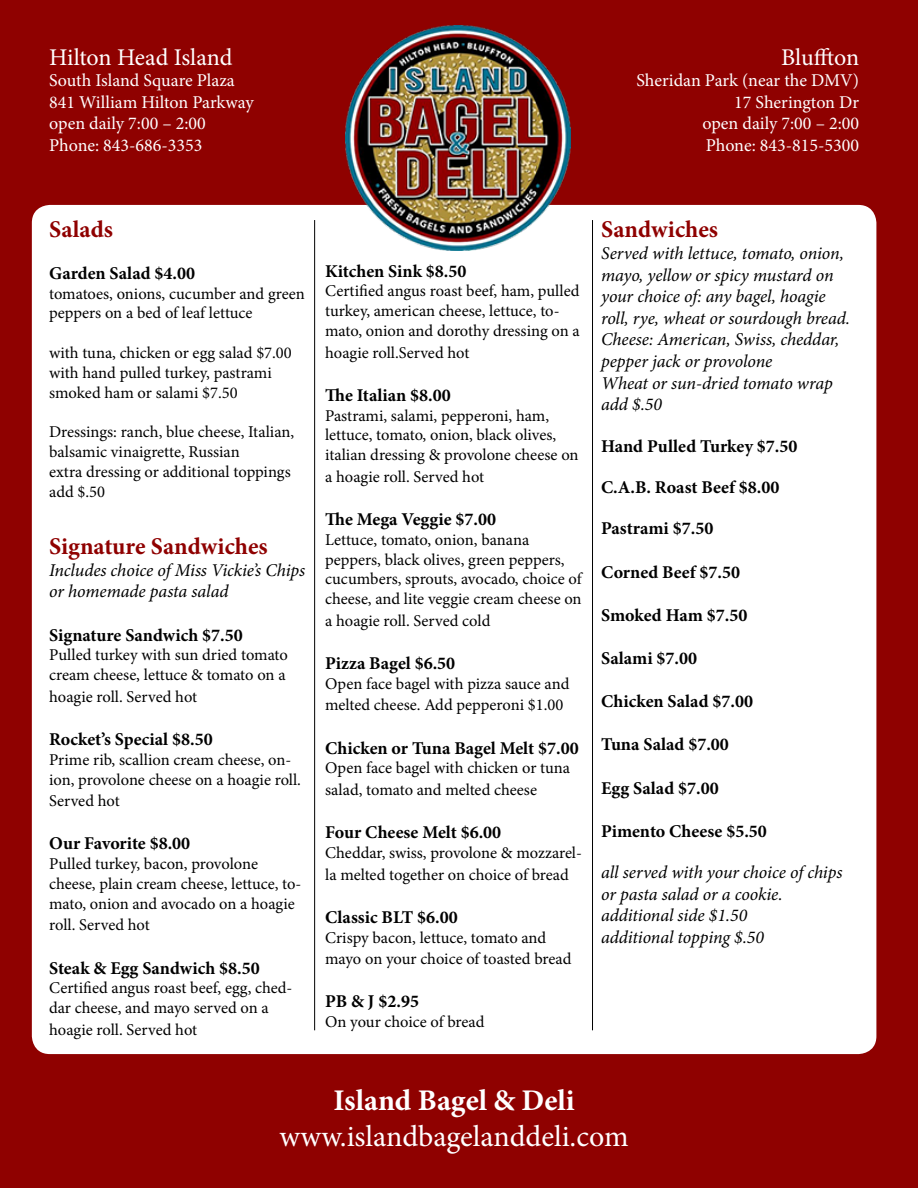
<style>
.page{position:relative;width:918px;height:1188px;background:#8f0100}
.page>*{position:absolute;margin:0;border:0;box-sizing:border-box;transform-origin:0 0}
.t1{font:30px "Minion Pro";letter-spacing:-.005em;color:#fff}
.t2{font:700 30px "Minion Pro";color:#fff}
.t3{font:700 24px "Minion Pro";color:#8f0100}
.t4{font:24px "Minion Pro";letter-spacing:-.005em;color:#fff}
.t5{font:700 18px "Minion Pro";color:#000}
.t6{font:italic 18px/21.6px "Minion Pro";letter-spacing:-.005em;color:#000}
.t7{font:18px/21.6px "Minion Pro";color:#fff}
.t8{font:16.5px/19.8px "Minion Pro";color:#000}
</style>
<div class="page">
<div style="left:32px;top:205px;width:844px;height:849px;background:#fff;border-radius:18px"></div>
<img style="left:345px;top:26px;width:225px;height:225px">
<hr style="left:314px;top:220px;width:1px;height:810px;background:#000">
<hr style="left:592px;top:220px;width:1px;height:810px;background:#000">
<h2 class="t4" style="left:49px;top:41px;width:185px">Hilton Head Island</h2>
<p class="t7" style="left:49px;top:70px;width:206px">South Island Square Plaza<br>841 William Hilton Parkway open daily 7:00 – 2:00<br>Phone: 843-686-3353</p>
<h2 class="t4" style="left:781px;top:41px;width:79px">Bluffton</h2>
<p class="t7" style="left:637px;top:70px;width:224px;text-align:right">Sheridan Park (near the DMV)<br>17 Sherington Dr<br>open daily 7:00 – 2:00<br>Phone: 843-815-5300</p>
<h2 class="t3" style="left:49px;top:213px;width:65px">Salads</h2>
<p class="t5" style="left:49px;top:260px;width:147px">Garden Salad $4.00</p>
<p class="t8" style="left:49px;top:284px;width:257px">tomatoes, onions, cucumber and green peppers on a bed of leaf lettuce</p>
<p class="t8" style="left:49px;top:343px;width:244px">with tuna, chicken or egg salad $7.00 with hand pulled turkey, pastrami smoked ham or salami $7.50</p>
<p class="t8" style="left:49px;top:422px;width:247px">Dressings: ranch, blue cheese, Italian, balsamic vinaigrette, Russian<br>extra dressing or additional toppings add $.50</p>
<h2 class="t3" style="left:49px;top:530px;width:220px">Signature Sandwiches</h2>
<p class="t6" style="left:49px;top:559px;width:258px">Includes choice of Miss Vickie’s Chips or homemade pasta salad</p>
<p class="t5" style="left:49px;top:622px;width:195px">Signature Sandwich $7.50</p>
<p class="t8" style="left:49px;top:645px;width:240px">Pulled turkey with sun dried tomato cream cheese, lettuce &amp; tomato on a</p>
<p class="t8" style="left:49px;top:687px;width:150px">hoagie roll. Served hot</p>
<p class="t5" style="left:49px;top:727px;width:165px">Rocket’s Special $8.50</p>
<p class="t8" style="left:49px;top:750px;width:253px">Prime rib, scallion cream cheese, on&shy;ion, provolone cheese on a hoagie roll.</p>
<p class="t8" style="left:49px;top:791px;width:72px">Served hot</p>
<p class="t5" style="left:49px;top:831px;width:143px">Our Favorite $8.00</p>
<p class="t8" style="left:49px;top:854px;width:254px">Pulled turkey, bacon, provolone cheese, plain cream cheese, lettuce, to&shy;mato, onion and avocado on a hoagie</p>
<p class="t8" style="left:49px;top:915px;width:102px">roll. Served hot</p>
<p class="t5" style="left:49px;top:955px;width:212px">Steak &amp; Egg Sandwich $8.50</p>
<p class="t8" style="left:49px;top:978px;width:245px">Certified angus roast beef, egg, ched&shy;dar cheese, and mayo served on a</p>
<p class="t8" style="left:49px;top:1020px;width:150px">hoagie roll. Served hot</p>
<p class="t5" style="left:325px;top:258px;width:143px">Kitchen Sink $8.50</p>
<p class="t8" style="left:325px;top:281px;width:256px">Certified angus roast beef, ham, pulled turkey, american cheese, lettuce, to&shy;mato, onion and dorothy dressing on a</p>
<p class="t8" style="left:325px;top:343px;width:146px">hoagie roll.Served hot</p>
<p class="t5" style="left:325px;top:382px;width:127px">The Italian $8.00</p>
<p class="t8" style="left:325px;top:406px;width:255px">Pastrami, salami, pepperoni, ham, lettuce, tomato, onion, black olives, italian dressing &amp; provolone cheese on</p>
<p class="t8" style="left:325px;top:467px;width:161px">a hoagie roll. Served hot</p>
<p class="t5" style="left:325px;top:507px;width:173px">The Mega Veggie $7.00</p>
<p class="t8" style="left:325px;top:530px;width:258px">Lettuce, tomato, onion, banana peppers, black olives, green peppers, cucumbers, sprouts, avocado, choice of cheese, and lite veggie cream cheese on</p>
<p class="t8" style="left:325px;top:611px;width:167px">a hoagie roll. Served cold</p>
<p class="t5" style="left:325px;top:651px;width:132px">Pizza Bagel $6.50</p>
<p class="t8" style="left:325px;top:673px;width:246px;line-height:21.6px">Open face bagel with pizza sauce and melted cheese. Add pepperoni $1.00</p>
<p class="t5" style="left:325px;top:735px;width:255px">Chicken or Tuna Bagel Melt $7.00</p>
<p class="t8" style="left:325px;top:757px;width:246px;line-height:21.6px">Open face bagel with chicken or tuna salad, tomato and melted cheese</p>
<p class="t5" style="left:325px;top:820px;width:178px">Four Cheese Melt $6.00</p>
<p class="t8" style="left:325px;top:842px;width:258px;line-height:21.6px">Cheddar, swiss, provolone &amp; mozzarel&shy;la melted together on choice of bread</p>
<p class="t5" style="left:325px;top:904px;width:134px">Classic BLT $6.00</p>
<p class="t8" style="left:325px;top:927px;width:248px;line-height:21.6px">Crispy bacon, lettuce, tomato and mayo on your choice of toasted bread</p>
<p class="t5" style="left:325px;top:989px;width:95px">PB &amp; J $2.95</p>
<p class="t8" style="left:325px;top:1012px;width:161px">On your choice of bread</p>
<h2 class="t3" style="left:601px;top:213px;width:118px">Sandwiches</h2>
<p class="t6" style="left:601px;top:243px;width:250px">Served with lettuce, tomato, onion, mayo, yellow or spicy mustard on your choice of: any bagel, hoagie roll, rye, wheat or sourdough bread.<br>Cheese: American, Swiss, cheddar, pepper jack or provolone<br>Wheat or sun-dried tomato wrap add $.50</p>
<p class="t5" style="left:601px;top:433px;width:198px">Hand Pulled Turkey $7.50</p>
<p class="t5" style="left:601px;top:475px;width:180px">C.A.B. Roast Beef $8.00</p>
<p class="t5" style="left:601px;top:516px;width:114px">Pastrami $7.50</p>
<p class="t5" style="left:601px;top:559px;width:141px">Corned Beef $7.50</p>
<p class="t5" style="left:601px;top:602px;width:148px">Smoked Ham $7.50</p>
<p class="t5" style="left:601px;top:646px;width:98px">Salami $7.00</p>
<p class="t5" style="left:601px;top:689px;width:153px">Chicken Salad $7.00</p>
<p class="t5" style="left:601px;top:732px;width:129px">Tuna Salad $7.00</p>
<p class="t5" style="left:601px;top:775px;width:119px">Egg Salad $7.00</p>
<p class="t5" style="left:601px;top:818px;width:167px">Pimento Cheese $5.50</p>
<p class="t6" style="left:601px;top:862px;width:243px">all served with your choice of chips or pasta salad or a cookie. additional side $1.50<br>additional topping $.50</p>
<h1 class="t2" style="left:334px;top:1080px;width:243px">Island Bagel &amp; Deli</h1>
<h1 class="t1" style="left:280px;top:1117px;width:350px">www.islandbagelanddeli.com</h1>
</div>
